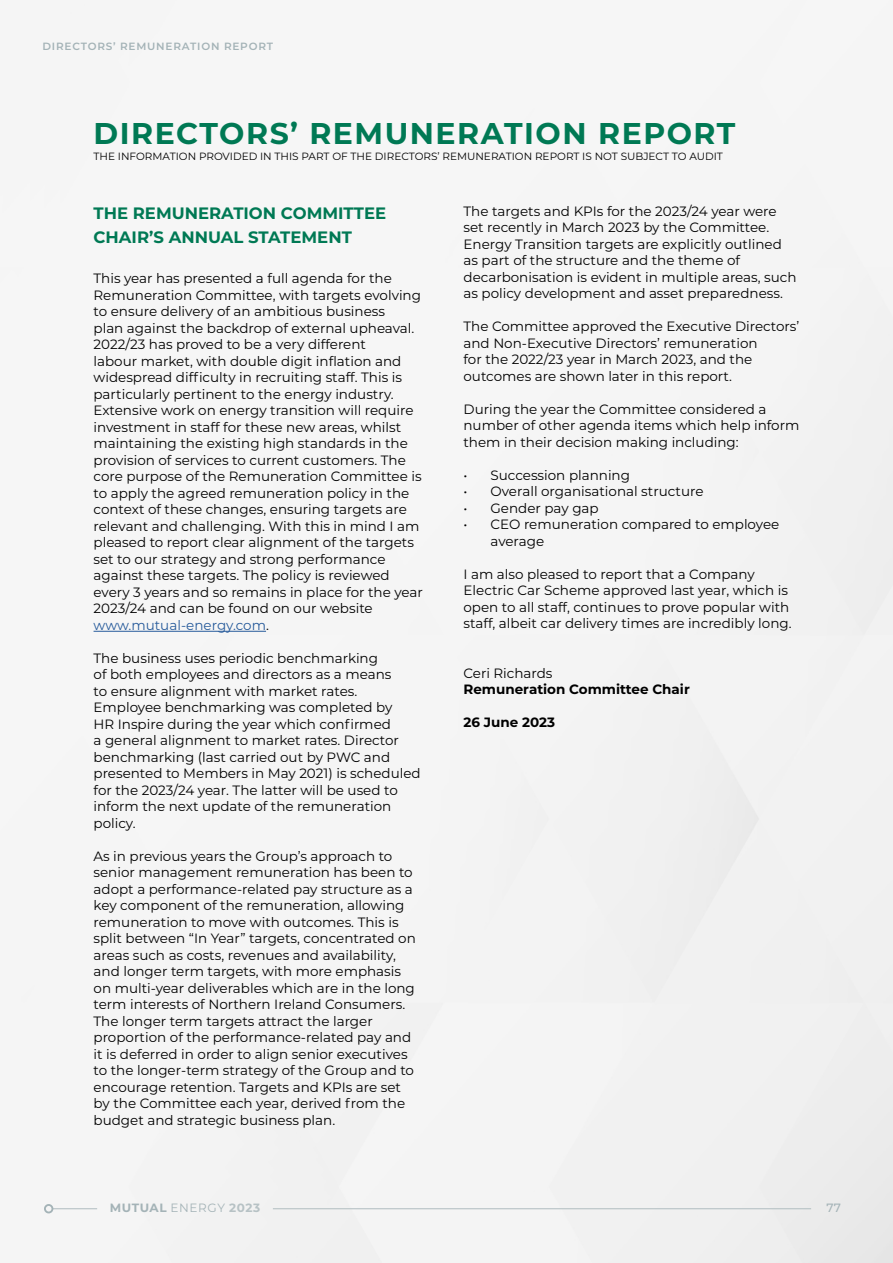
<style>
.page{position:relative;width:893px;height:1263px;background:#fff}
.page>*{position:absolute;margin:0;border:0;box-sizing:border-box;transform-origin:0 0}
.t1{font:700 30px "Montserrat";letter-spacing:.05em;color:#007954}
.t2{font:700 16.5px/24px "Montserrat";color:#007954}
.t3{font:13.5px/16.5px "Montserrat";color:#000}
.t4{font:700 13.5px "Montserrat";color:#000}
.t5{font:700 12px "Montserrat";letter-spacing:.045em;color:#a4b3b7}
.t6{font:500 12px "Montserrat";color:#a4b3b7}
.t7{font:10.5px "Montserrat";color:#000}
.t8{font:600 10.5px "Montserrat";letter-spacing:.075em;color:#a4b3b7}
.s1{color:#275b9b}
.s2{font-weight:400}
.s3{color:#b7c2c5}
</style>
<div class="page">
<hr style="left:273px;top:1208px;width:538px;height:1px;background:#b7c2c5">
<hr style="left:52px;top:1208px;width:45px;height:1px;background:#b7c2c5">
<div style="left:44px;top:1204px;width:9px;height:9px;border:2px solid #a4b3b7;border-radius:50%"></div>
<hr style="left:94px;top:631px;width:172px;height:1px;background:#275b9b">
<p class="t8" style="left:43px;top:39px;width:232px">DIRECTORS’ REMUNERATION REPORT</p>
<h1 class="t1" style="left:94px;top:112px;width:643px">DIRECTORS’ REMUNERATION REPORT</h1>
<p class="t7" style="left:94px;top:149px;width:631px">THE INFORMATION PROVIDED IN THIS PART OF THE DIRECTORS’ REMUNERATION REPORT IS NOT SUBJECT TO AUDIT</p>
<p class="t2" style="left:94px;top:200px;width:294px">THE REMUNERATION COMMITTEE<br>CHAIR’S ANNUAL STATEMENT</p>
<p class="t3" style="left:94px;top:270px;width:331px">This year has presented a full agenda for the Remuneration Committee, with targets evolving to ensure delivery of an ambitious business<br>plan against the backdrop of external upheaval.<br>2022/23 has proved to be a very different<br>labour market, with double digit inflation and widespread difficulty in recruiting staff. This is particularly pertinent to the energy industry.<br>Extensive work on energy transition will require investment in staff for these new areas, whilst maintaining the existing high standards in the provision of services to current customers. The core purpose of the Remuneration Committee is to apply the agreed remuneration policy in the context of these changes, ensuring targets are relevant and challenging. With this in mind I am pleased to report clear alignment of the targets set to our strategy and strong performance against these targets. The policy is reviewed every 3 years and so remains in place for the year 2023/24 and can be found on our website <span class="s1">www.mutual-energy.com</span>.</p>
<p class="t3" style="left:94px;top:649px;width:329px">The business uses periodic benchmarking<br>of both employees and directors as a means<br>to ensure alignment with market rates.<br>Employee benchmarking was completed by<br>HR Inspire during the year which confirmed<br>a general alignment to market rates. Director benchmarking (last carried out by PWC and presented to Members in May 2021) is scheduled for the 2023/24 year. The latter will be used to inform the next update of the remuneration policy.</p>
<p class="t3" style="left:94px;top:847px;width:324px">As in previous years the Group’s approach to senior management remuneration has been to adopt a performance-related pay structure as a key component of the remuneration, allowing remuneration to move with outcomes. This is split between “In Year” targets, concentrated on areas such as costs, revenues and availability, and longer term targets, with more emphasis on multi-year deliverables which are in the long term interests of Northern Ireland Consumers.<br>The longer term targets attract the larger proportion of the performance-related pay and it is deferred in order to align senior executives to the longer-term strategy of the Group and to encourage retention. Targets and KPIs are set by the Committee each year, derived from the budget and strategic business plan.</p>
<p class="t3" style="left:463px;top:202px;width:334px">The targets and KPIs for the 2023/24 year were set recently in March 2023 by the Committee.<br>Energy Transition targets are explicitly outlined as part of the structure and the theme of decarbonisation is evident in multiple areas, such as policy development and asset preparedness.</p>
<p class="t3" style="left:463px;top:318px;width:337px">The Committee approved the Executive Directors’ and Non-Executive Directors’ remuneration<br>for the 2022/23 year in March 2023, and the outcomes are shown later in this report.</p>
<p class="t3" style="left:463px;top:400px;width:337px">During the year the Committee considered a number of other agenda items which help inform them in their decision making including:</p>
<p class="t3" style="left:463px;top:466px;width:168px">• Succession planning</p>
<p class="t3" style="left:463px;top:483px;width:241px">• Overall organisational structure</p>
<p class="t3" style="left:463px;top:499px;width:137px">• Gender pay gap</p>
<p class="t3" style="left:490px;top:516px;width:290px;text-indent:-27px">• CEO remuneration compared to employee average</p>
<p class="t3" style="left:463px;top:565px;width:330px">I am also pleased to report that a Company Electric Car Scheme approved last year, which is open to all staff, continues to prove popular with staff, albeit car delivery times are incredibly long.</p>
<p class="t3" style="left:463px;top:664px;width:91px">Ceri Richards</p>
<p class="t4" style="left:463px;top:680px;width:228px">Remuneration Committee Chair</p>
<p class="t4" style="left:463px;top:713px;width:93px">26 June 2023</p>
<p class="t5" style="left:110px;top:1199px;width:152px">MUTUAL <span class="s2">ENERGY</span> <span class="s3">2023</span></p>
<p class="t6" style="left:826px;top:1200px;width:16px">77</p>
</div>
